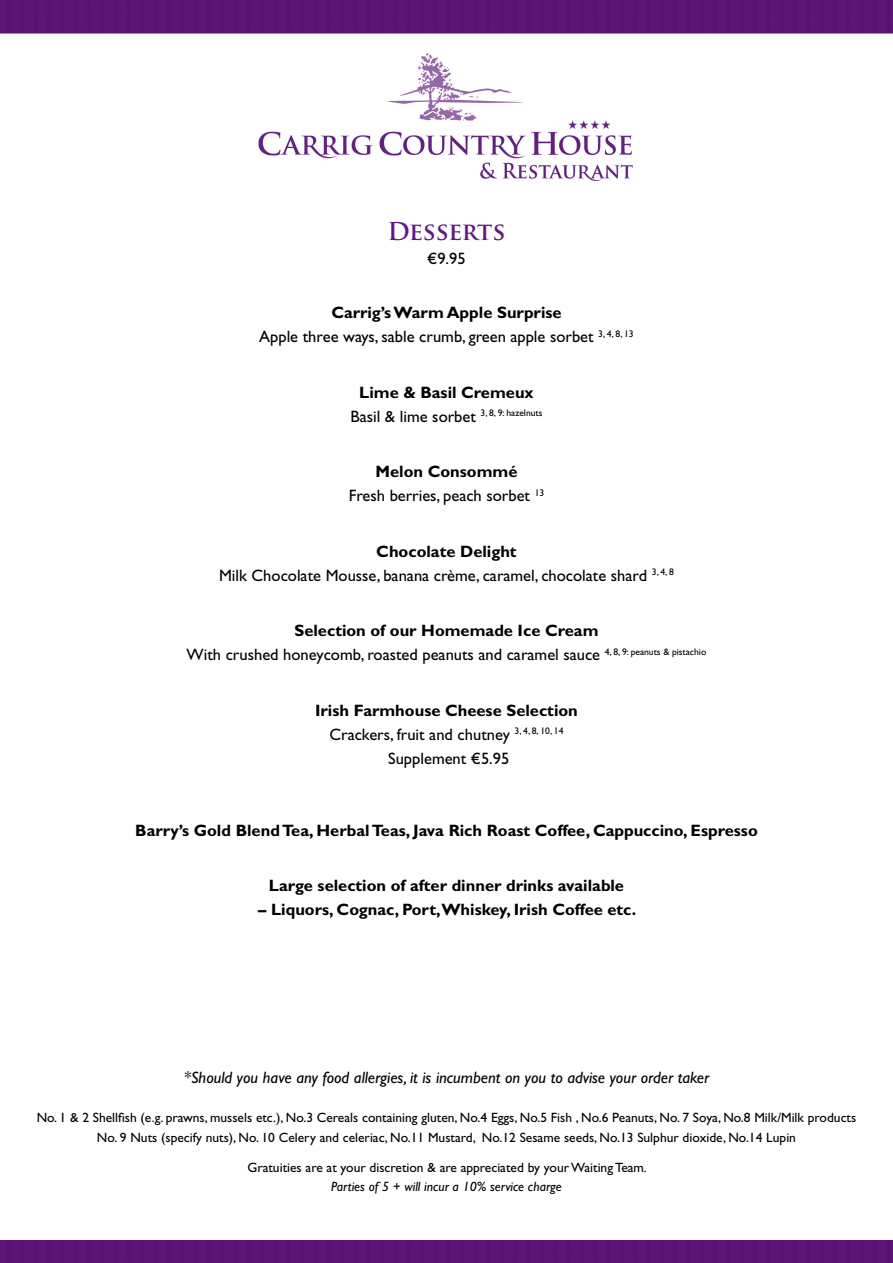
<style>
.page{position:relative;width:893px;height:1263px;background:#fff}
.page>*{position:absolute;margin:0;border:0;box-sizing:border-box;transform-origin:0 0}
.t1{font:700 24px "Trajan Pro";letter-spacing:-.02em;color:#611880}
.t2{font:16.5px "Gill Sans Std";color:#000}
.t3{font:700 16.5px "Gill Sans Std";color:#000}
.t4{font:italic 16.5px "Gill Sans Std";color:#000}
.t5{font:13.5px "Gill Sans Std";color:#000}
.t6{font:italic 13.5px "Gill Sans Std";color:#000}
</style>
<div class="page">
<img style="left:0;top:0;width:893px;height:181px">
<div style="left:0;top:1241px;width:893px;height:22px;background:#5d1574"></div>
<p class="t1" style="left:388px;top:217px;width:119px">Desserts</p>
<p class="t2" style="left:427px;top:249px;width:40px">€9.95</p>
<p class="t3" style="left:331px;top:303px;width:232px">Carrig’s Warm Apple Surprise</p>
<p class="t2" style="left:259px;top:327px;width:376px">Apple three ways, sable crumb, green apple sorbet <sup>3,</sup> <sup>4,</sup> <sup>8,</sup> <sup>13</sup></p>
<p class="t3" style="left:359px;top:382px;width:176px">Lime &amp; Basil Cremeux</p>
<p class="t2" style="left:350px;top:407px;width:194px">Basil &amp; lime sorbet <sup>3,</sup> <sup>8,</sup> <sup>9:</sup> <sup>hazelnuts</sup></p>
<p class="t3" style="left:376px;top:462px;width:143px">Melon Consommé</p>
<p class="t2" style="left:349px;top:486px;width:197px">Fresh berries, peach sorbet <sup>13</sup></p>
<p class="t3" style="left:376px;top:541px;width:142px">Chocolate Delight</p>
<p class="t2" style="left:219px;top:566px;width:456px">Milk Chocolate Mousse, banana crème, caramel, chocolate shard <sup>3,</sup> <sup>4,</sup> <sup>8</sup></p>
<p class="t3" style="left:294px;top:621px;width:306px">Selection of our Homemade Ice Cream</p>
<p class="t2" style="left:187px;top:645px;width:521px">With crushed honeycomb, roasted peanuts and caramel sauce <sup>4,</sup> <sup>8,</sup> <sup>9:</sup> <sup>peanuts</sup> <sup>&amp;</sup> <sup>pistachio</sup></p>
<p class="t3" style="left:315px;top:700px;width:264px">Irish Farmhouse Cheese Selection</p>
<p class="t2" style="left:329px;top:725px;width:236px">Crackers, fruit and chutney <sup>3,</sup> <sup>4,</sup> <sup>8,</sup> <sup>10,</sup> <sup>14</sup></p>
<p class="t2" style="left:388px;top:749px;width:123px">Supplement €5.95</p>
<p class="t3" style="left:135px;top:820px;width:624px">Barry’s Gold Blend Tea, Herbal Teas, Java Rich Roast Coffee, Cappuccino, Espresso</p>
<p class="t3" style="left:269px;top:876px;width:357px">Large selection of after dinner drinks available</p>
<p class="t3" style="left:258px;top:900px;width:380px">– Liquors, Cognac, Port,Whiskey, Irish Coffee etc.</p>
<p class="t4" style="left:184px;top:1068px;width:527px">*Should you have any food allergies, it is incumbent on you to advise your order taker</p>
<p class="t5" style="left:37px;top:1110px;width:821px">No. 1 &amp; 2 Shellfish (e.g. prawns, mussels etc.), No.3 Cereals containing gluten, No.4 Eggs, No.5 Fish , No.6 Peanuts, No. 7 Soya, No.8 Milk/Milk products</p>
<p class="t5" style="left:97px;top:1129px;width:701px">No. 9 Nuts (specify nuts), No. 10 Celery and celeriac, No.11 Mustard, No.12 Sesame seeds, No.13 Sulphur dioxide, No.14 Lupin</p>
<p class="t5" style="left:247px;top:1159px;width:401px">Gratuities are at your discretion &amp; are appreciated by your Waiting Team.</p>
<p class="t6" style="left:331px;top:1179px;width:232px">Parties of 5 + will incur a 10% service charge</p>
</div>
